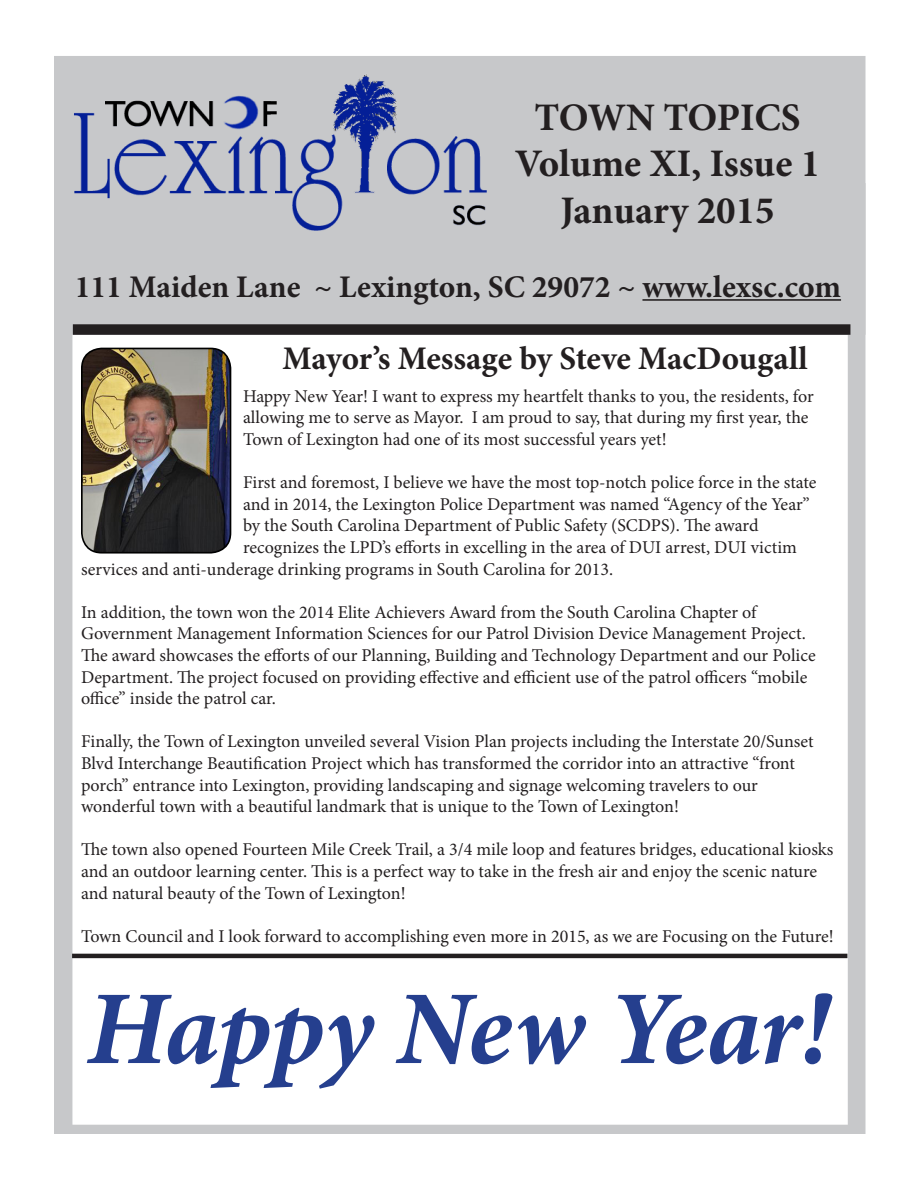
<style>
.page{position:relative;width:918px;height:1188px;background:#fff}
.page>*{position:absolute;margin:0;border:0;box-sizing:border-box;transform-origin:0 0}
.t1{font:italic 700 105px "Minion Pro";letter-spacing:-.01em;color:#253f8e}
.t2{font:700 39px "Minion Pro";letter-spacing:-.005em;color:#231f20}
.t3{font:700 33px "Minion Pro";color:#231f20}
.t4{font:700 31.5px "Minion Pro";color:#231f20}
.t5{font:18px/21.6px "Minion Pro";letter-spacing:-.005em;color:#231f20}
</style>
<div class="page">
<div style="left:54px;top:56px;width:812px;height:279px;background:#c7c8ca"></div>
<hr style="left:642px;top:299px;width:199px;height:2px;background:#231f20">
<div style="left:55px;top:1125px;width:808px;height:9px;background:#c7c8ca"></div>
<div style="left:54px;top:183px;width:18px;height:951px;background:#c7c8ca"></div>
<div style="left:848px;top:183px;width:18px;height:951px;background:#c7c8ca;border:2px solid #c7c8ca"></div>
<div style="left:73px;top:324px;width:777px;height:11px;background:#231f20"></div>
<img style="left:69px;top:74px;width:418px;height:163px">
<hr style="left:72px;top:954px;width:775px;height:4px;background:#231f20">
<img style="left:82px;top:348px;width:149px;height:203px">
<div style="left:81px;top:348px;width:150px;height:206px;border:2px solid #000;border-radius:20px"></div>
<p class="t2" style="left:535px;top:90px;width:267px">TOWN TOPICS</p>
<p class="t2" style="left:515px;top:136px;width:307px">Volume XI, Issue 1</p>
<p class="t2" style="left:560px;top:183px;width:216px">January 2015</p>
<p class="t4" style="left:75px;top:265px;width:768px">111 Maiden Lane ~ Lexington, SC 29072 ~ www.lexsc.com</p>
<p class="t3" style="left:283px;top:335px;width:527px">Mayor’s Message by Steve MacDougall</p>
<p class="t5" style="left:243px;top:385px;width:572px">Happy New Year! I want to express my heartfelt thanks to you, the residents, for allowing me to serve as Mayor. I am proud to say, that during my first year, the<br>Town of Lexington had one of its most successful years yet!</p>
<p class="t5" style="left:243px;top:472px;width:575px">First and foremost, I believe we have the most top-notch police force in the state and in 2014, the Lexington Police Department was named “Agency of the Year” by the South Carolina Department of Public Safety (SCDPS). The award</p>
<p class="t5" style="left:81px;top:537px;width:717px;text-indent:162px">recognizes the LPD’s efforts in excelling in the area of DUI arrest, DUI victim services and anti-underage drinking programs in South Carolina for 2013.</p>
<p class="t5" style="left:81px;top:601px;width:677px">In addition, the town won the 2014 Elite Achievers Award from the South Carolina Chapter of</p>
<p class="t5" style="left:81px;top:623px;width:736px">Government Management Information Sciences for our Patrol Division Device Management Project.<br>The award showcases the efforts of our Planning, Building and Technology Department and our Police Department. The project focused on providing effective and efficient use of the patrol officers “mobile office” inside the patrol car.</p>
<p class="t5" style="left:81px;top:731px;width:734px">Finally, the Town of Lexington unveiled several Vision Plan projects including the Interstate 20/Sunset<br>Blvd Interchange Beautification Project which has transformed the corridor into an attractive “front porch” entrance into Lexington, providing landscaping and signage welcoming travelers to our</p>
<p class="t5" style="left:81px;top:796px;width:600px">wonderful town with a beautiful landmark that is unique to the Town of Lexington!</p>
<p class="t5" style="left:81px;top:839px;width:754px">The town also opened Fourteen Mile Creek Trail, a 3/4 mile loop and features bridges, educational kiosks and an outdoor learning center. This is a perfect way to take in the fresh air and enjoy the scenic nature and natural beauty of the Town of Lexington!</p>
<p class="t5" style="left:81px;top:925px;width:754px">Town Council and I look forward to accomplishing even more in 2015, as we are Focusing on the Future!</p>
<p class="t1" style="left:86px;top:955px;width:744px">Happy New Year!</p>
</div>
